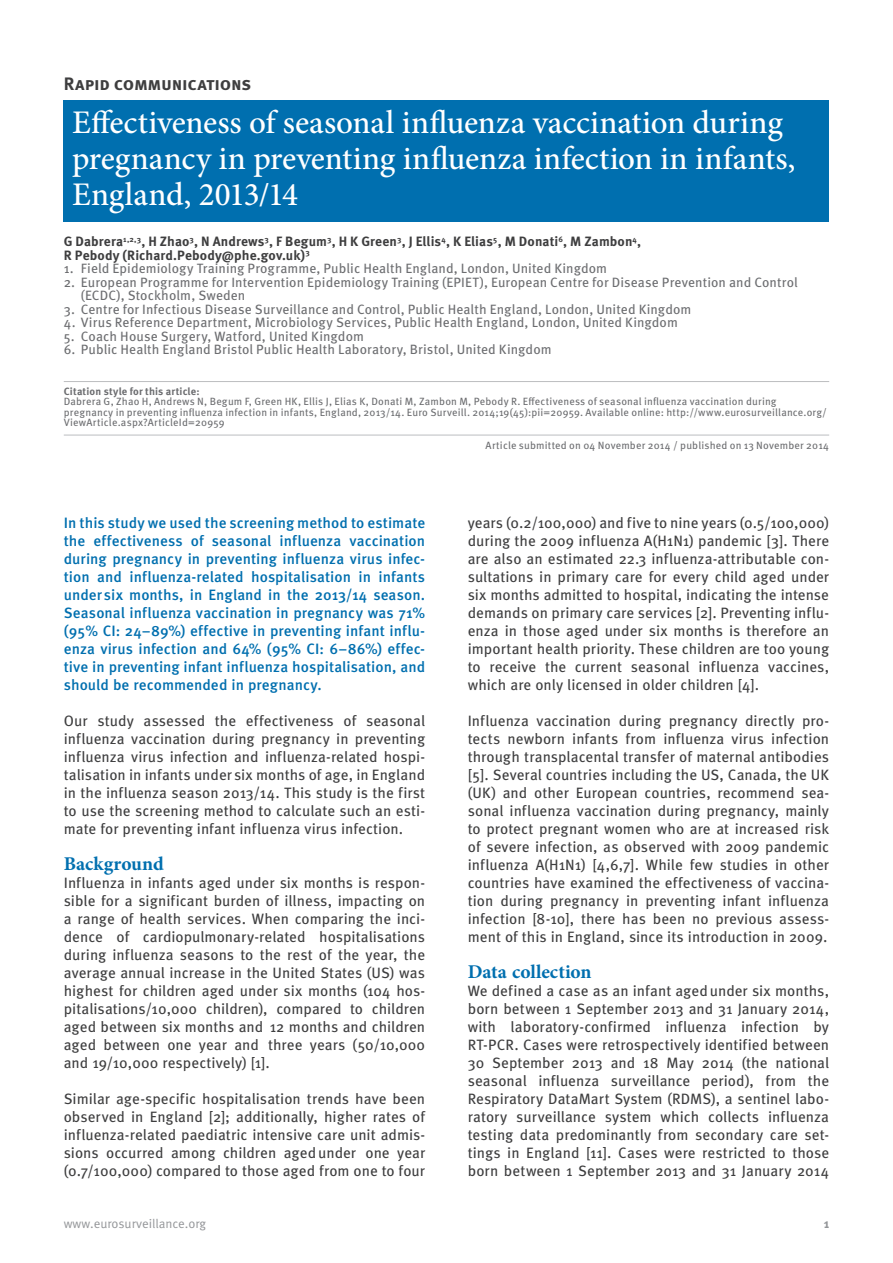
<style>
.page{position:relative;width:893px;height:1263px;background:#fff}
.page>*{position:absolute;margin:0;border:0;box-sizing:border-box;transform-origin:0 0}
.t1{font:500 33px/36px "Minion Pro";color:#fff}
.t2{font:700 19.5px "Minion Pro";color:#006faf}
.t3{font:700 18px "Meta Pro";letter-spacing:-.015em;color:#3e3e3f}
.t4{font:15px/18px "Meta Pro";color:#3e3e3f;text-align:justify}
.t5{font:500 15px/18px "Meta Pro";letter-spacing:.005em;color:#006faf;text-align:justify}
.t6{font:13.5px/13.5px "Meta Pro";letter-spacing:.005em;color:#6c6d70}
.t7{font:700 13.5px/13.5px "Meta Pro";letter-spacing:.005em;color:#3e3e3f}
.t8{font:12.75px "Meta Pro";color:#939598}
.t9{font:700 12.75px "Meta Pro";color:#939598}
.t10{font:10.5px/10.5px "Meta Pro";letter-spacing:.015em;color:#6c6d70}
.t11{font:700 10.5px "Meta Pro";letter-spacing:.015em;color:#6c6d70}
</style>
<div class="page">
<hr style="left:64px;top:381px;width:765px;height:1px;background:#bcbdc0">
<hr style="left:64px;top:435px;width:765px;height:1px;background:#bcbdc0">
<div style="left:64px;top:100px;width:765px;height:122px;background:#006faf"></div>
<p class="t3" style="left:64px;top:72px;width:189px">Rapid communications</p>
<h1 class="t1" style="left:72px;top:104px;width:725px">Effectiveness of seasonal influenza vaccination during pregnancy in preventing influenza infection in infants,<br>England, 2013/14</h1>
<p class="t7" style="left:64px;top:235px;width:579px">G Dabrera<sup>1,2,3</sup>, H Zhao<sup>3</sup>, N Andrews<sup>3</sup>, F Begum<sup>3</sup>, H K Green<sup>3</sup>, J Ellis<sup>4</sup>, K Elias<sup>5</sup>, M Donati<sup>6</sup>, M Zambon<sup>4</sup>,<br>R Pebody (Richard.Pebody@phe.gov.uk)<sup>3</sup></p>
<p class="t6" style="left:64px;top:262px;width:545px">1. Field Epidemiology Training Programme, Public Health England, London, United Kingdom</p>
<p class="t6" style="left:81px;top:276px;width:718px;text-indent:-17px">2. European Programme for Intervention Epidemiology Training (EPIET), European Centre for Disease Prevention and Control (ECDC), Stockholm, Sweden</p>
<p class="t6" style="left:64px;top:303px;width:629px">3. Centre for Infectious Disease Surveillance and Control, Public Health England, London, United Kingdom</p>
<p class="t6" style="left:64px;top:316px;width:616px">4. Virus Reference Department, Microbiology Services, Public Health England, London, United Kingdom</p>
<p class="t6" style="left:64px;top:330px;width:302px">5. Coach House Surgery, Watford, United Kingdom</p>
<p class="t6" style="left:64px;top:343px;width:489px">6. Public Health England Bristol Public Health Laboratory, Bristol, United Kingdom</p>
<p class="t11" style="left:64px;top:384px;width:137px">Citation style for this article:</p>
<p class="t10" style="left:64px;top:397px;width:765px">Dabrera G, Zhao H, Andrews N, Begum F, Green HK, Ellis J, Elias K, Donati M, Zambon M, Pebody R. Effectiveness of seasonal influenza vaccination during pregnancy in preventing influenza infection in infants, England, 2013/14. Euro Surveill. 2014;19(45):pii=20959. Available online: http://www.eurosurveillance.org/<br>ViewArticle.aspx?ArticleId=20959</p>
<p class="t10" style="left:486px;top:441px;width:345px">Article submitted on 04 November 2014 / published on 13 November 2014</p>
<p class="t5" style="left:64px;top:514px;width:363px">In this study we used the screening method to estimate the effectiveness of seasonal influenza vaccination during pregnancy in preventing influenza virus infec&shy;tion and influenza-related hospitalisation in infants under six months, in England in the 2013/14 season.<br>Seasonal influenza vaccination in pregnancy was 71% (95% CI: 24–89%) effective in preventing infant influ&shy;enza virus infection and 64% (95% CI: 6–86%) effec&shy;tive in preventing infant influenza hospitalisation, and should be recommended in pregnancy.</p>
<p class="t4" style="left:64px;top:712px;width:363px">Our study assessed the effectiveness of seasonal influenza vaccination during pregnancy in preventing influenza virus infection and influenza-related hospi&shy;talisation in infants under six months of age, in England in the influenza season 2013/14. This study is the first to use the screening method to calculate such an esti&shy;mate for preventing infant influenza virus infection.</p>
<h2 class="t2" style="left:64px;top:850px;width:101px">Background</h2>
<p class="t4" style="left:64px;top:874px;width:363px">Influenza in infants aged under six months is respon&shy;sible for a significant burden of illness, impacting on a range of health services. When comparing the inci&shy;dence of cardiopulmonary-related hospitalisations during influenza seasons to the rest of the year, the average annual increase in the United States (US) was highest for children aged under six months (104 hos&shy;pitalisations/10,000 children), compared to children aged between six months and 12 months and children aged between one year and three years (50/10,000 and 19/10,000 respectively) [1].</p>
<p class="t4" style="left:64px;top:1090px;width:363px">Similar age-specific hospitalisation trends have been observed in England [2]; additionally, higher rates of influenza-related paediatric intensive care unit admis&shy;sions occurred among children agedunder one year (0.7/100,000) compared to those aged from one to four</p>
<p class="t4" style="left:468px;top:514px;width:363px">years (0.2/100,000) and five to nine years (0.5/100,000) during the 2009 influenza A(H1N1) pandemic [3]. There are also an estimated 22.3 influenza-attributable con&shy;sultations in primary care for every child aged under six months admitted to hospital, indicating the intense demands on primary care services [2]. Preventing influ&shy;enza in those aged under six months is therefore an important health priority. These children are too young to receive the current seasonal influenza vaccines, which are only licensed in older children [4].</p>
<p class="t4" style="left:468px;top:712px;width:363px">Influenza vaccination during pregnancy directly pro&shy;tects newborn infants from influenza virus infection through transplacental transfer of maternal antibodies [5]. Several countries including the US, Canada, the UK (UK) and other European countries, recommend sea&shy;sonal influenza vaccination during pregnancy, mainly to protect pregnant women who are at increased risk of severe infection, as observed with 2009 pandemic influenza A(H1N1) [4,6,7]. While few studies in other countries have examined the effectiveness of vaccina&shy;tion during pregnancy in preventing infant influenza infection [8-10], there has been no previous assess&shy;ment of this in England, since its introduction in 2009.</p>
<h2 class="t2" style="left:468px;top:958px;width:125px">Data collection</h2>
<p class="t4" style="left:468px;top:982px;width:363px">We defined a case as an infant agedunder six months, born between 1 September 2013 and 31 January 2014, with laboratory-confirmed influenza infection by RT-PCR. Cases were retrospectively identified between 30 September 2013 and 18 May 2014 (the national seasonal influenza surveillance period), from the Respiratory DataMart System (RDMS), a sentinel labo&shy;ratory surveillance system which collects influenza testing data predominantly from secondary care set&shy;tings in England [11]. Cases were restricted to those born between 1 September 2013 and 31 January 2014</p>
<p class="t8" style="left:64px;top:1215px;width:144px">www.eurosurveillance.org</p>
<p class="t9" style="left:824px;top:1215px;width:7px">1</p>
</div>
